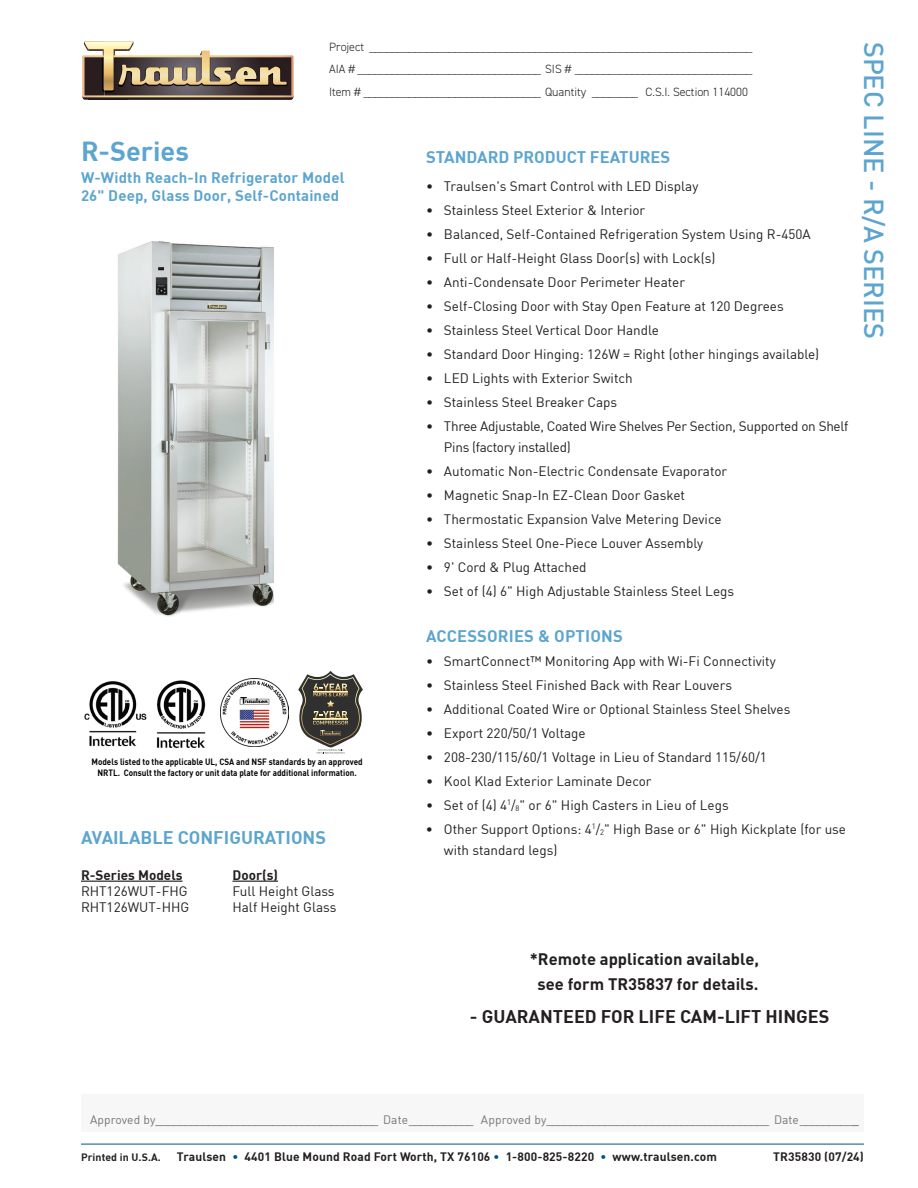
<style>
.page{position:relative;width:918px;height:1188px;background:#fff}
.page>*{position:absolute;margin:0;border:0;box-sizing:border-box;transform-origin:0 0}
.t1{font:500 27px "DIN";color:#5ca5cf}
.t2{font:700 27px "DIN";color:#5ca5cf}
.t3{font:700 18px "DIN";color:#231f20}
.t4{font:700 18px "DIN";color:#5ca5cf}
.t5{font:16.5px/24.8px "DINT Bold";color:#231f20;text-align:center}
.t6{font:700 16.5px "DIN";color:#5ca5cf}
.t7{font:700 15px/18px "DIN";letter-spacing:.01em;color:#5ca5cf}
.t8{font:13.5px/21px "DIN";color:#231f20}
.t9{font:13.5px/21px "DIN";letter-spacing:-.02em;color:#231f20}
.t10{font:700 13.5px "DIN";color:#231f20}
.t11{font:300 12px/22.5px "DIN2014";color:#231f20;text-align:justify}
.t12{font:12px "DIN";letter-spacing:.01em;color:#757679}
.t13{font:700 12px "DIN";letter-spacing:.01em;color:#231f20}
.t14{font:700 10.5px "DIN";letter-spacing:.01em;color:#231f20}
.t15{font:700 9px/10.8px "DIN";color:#040503;text-align:center;scale:.9 1}
.s1{color:#201c23}
.s2{color:#57585a}
.s3{color:#015486}
</style>
<div class="page">
<div style="left:81px;top:1094px;width:783px;height:38px;background:#f7f7f8"></div>
<hr style="left:81px;top:1144px;width:783px;height:1px;background:#015486">
<svg style="left:82px;top:41px;width:212px;height:59px"></svg>
<hr style="left:81px;top:881px;width:102px;height:1px;background:#231f20">
<hr style="left:232px;top:881px;width:46px;height:1px;background:#231f20">
<img style="left:117px;top:241px;width:157px;height:376px">
<svg style="left:298px;top:671px;width:65px;height:83px"></svg>
<img style="left:220px;top:679px;width:68px;height:68px">
<img style="left:84px;top:681px;width:63px;height:66px">
<img style="left:156px;top:680px;width:50px;height:67px">
<p class="t11" style="left:329px;top:36px;width:425px">Project ___________________________________________________________________ AIA # ________________________________ SIS # _______________________________ Item # _______________________________ Quantity ________ <span class="s1">C.S.I. Section 114000</span></p>
<h1 class="t2" style="left:81px;top:138px;width:109px">R-Series</h1>
<p class="t7" style="left:81px;top:169px;width:265px">W-Width Reach-In Refrigerator Model<br>26" Deep, Glass Door, Self-Contained</p>
<p class="t15" style="left:91px;top:756px;width:303px">Models listed to the applicable UL, CSA and NSF standards by an approved<br>NRTL. Consult the factory or unit data plate for additional information.</p>
<h2 class="t4" style="left:81px;top:829px;width:247px">AVAILABLE CONFIGURATIONS</h2>
<p class="t10" style="left:81px;top:869px;width:103px">R-Series Models</p>
<p class="t10" style="left:232px;top:869px;width:47px">Door(s)</p>
<p class="t8" style="left:81px;top:882px;width:108px">RHT126WUT-FHG</p>
<p class="t8" style="left:232px;top:882px;width:104px">Full Height Glass</p>
<p class="t8" style="left:81px;top:898px;width:110px">RHT126WUT-HHG</p>
<p class="t8" style="left:232px;top:898px;width:105px">Half Height Glass</p>
<p class="t6" style="left:426px;top:149px;width:246px">STANDARD PRODUCT FEATURES</p>
<p class="t8" style="left:426px;top:177px;width:274px">• Traulsen's Smart Control with LED Display</p>
<p class="t8" style="left:426px;top:201px;width:221px">• Stainless Steel Exterior &amp; Interior</p>
<p class="t8" style="left:426px;top:225px;width:386px">• Balanced, Self-Contained Refrigeration System Using R-450A</p>
<p class="t8" style="left:426px;top:249px;width:291px">• Full or Half-Height Glass Door(s) with Lock(s)</p>
<p class="t8" style="left:426px;top:273px;width:261px">• Anti-Condensate Door Perimeter Heater</p>
<p class="t8" style="left:426px;top:297px;width:359px">• Self-Closing Door with Stay Open Feature at 120 Degrees</p>
<p class="t8" style="left:426px;top:321px;width:234px">• Stainless Steel Vertical Door Handle</p>
<p class="t8" style="left:426px;top:345px;width:395px">• Standard Door Hinging: 126W = Right (other hingings available)</p>
<p class="t8" style="left:426px;top:369px;width:208px">• LED Lights with Exterior Switch</p>
<p class="t8" style="left:426px;top:393px;width:193px">• Stainless Steel Breaker Caps</p>
<p class="t9" style="left:444px;top:417px;width:406px;text-indent:-18px">• Three Adjustable, Coated Wire Shelves Per Section, Supported on Shelf<br>Pins (factory installed)</p>
<p class="t8" style="left:426px;top:462px;width:303px">• Automatic Non-Electric Condensate Evaporator</p>
<p class="t8" style="left:426px;top:486px;width:260px">• Magnetic Snap-In EZ-Clean Door Gasket</p>
<p class="t8" style="left:426px;top:510px;width:297px">• Thermostatic Expansion Valve Metering Device</p>
<p class="t8" style="left:426px;top:534px;width:279px">• Stainless Steel One-Piece Louver Assembly</p>
<p class="t8" style="left:426px;top:558px;width:162px">• 9' Cord &amp; Plug Attached</p>
<p class="t8" style="left:426px;top:582px;width:310px">• Set of (4) 6" High Adjustable Stainless Steel Legs</p>
<p class="t6" style="left:426px;top:628px;width:198px">ACCESSORIES &amp; OPTIONS</p>
<p class="t8" style="left:426px;top:651px;width:351px">• SmartConnect™ Monitoring App with Wi-Fi Connectivity</p>
<p class="t8" style="left:426px;top:675px;width:308px">• Stainless Steel Finished Back with Rear Louvers</p>
<p class="t8" style="left:426px;top:699px;width:366px">• Additional Coated Wire or Optional Stainless Steel Shelves</p>
<p class="t8" style="left:426px;top:723px;width:161px">• Export 220/50/1 Voltage</p>
<p class="t8" style="left:426px;top:747px;width:343px">• 208-230/115/60/1 Voltage in Lieu of Standard 115/60/1</p>
<p class="t8" style="left:426px;top:771px;width:227px">• Kool Klad Exterior Laminate Decor</p>
<p class="t8" style="left:426px;top:795px;width:304px">• Set of (4) 4<sup>1</sup>/<sub>8</sub>" or 6" High Casters in Lieu of Legs</p>
<p class="t8" style="left:444px;top:819px;width:404px;text-indent:-18px">• Other Support Options: 4<sup>1</sup>/<sub>2</sub>" High Base or 6" High Kickplate (for use with standard legs)</p>
<h1 class="t1" style="left:886px;top:42px;width:299px;rotate:90deg">SPEC LINE - R/A SERIES</h1>
<p class="t5" style="left:530px;top:946px;width:231px">*Remote application available, see form TR35837 for details.</p>
<h2 class="t3" style="left:470px;top:1008px;width:361px">- GUARANTEED FOR LIFE CAM-LIFT HINGES</h2>
<p class="t12" style="left:90px;top:1114px;width:770px">Approved by______________________________________ Date___________ Approved by______________________________________ Date_________<span class="s2">_</span></p>
<p class="t14" style="left:81px;top:1152px;width:81px">Printed in U.S.A.</p>
<p class="t13" style="left:177px;top:1151px;width:541px">Traulsen <span class="s3">•</span> 4401 Blue Mound Road Fort Worth, TX 76106 <span class="s3">•</span> 1-800-825-8220 <span class="s3">•</span> www.traulsen.com</p>
<p class="t13" style="left:773px;top:1151px;width:92px">TR35830 (07/24)</p>
</div>
